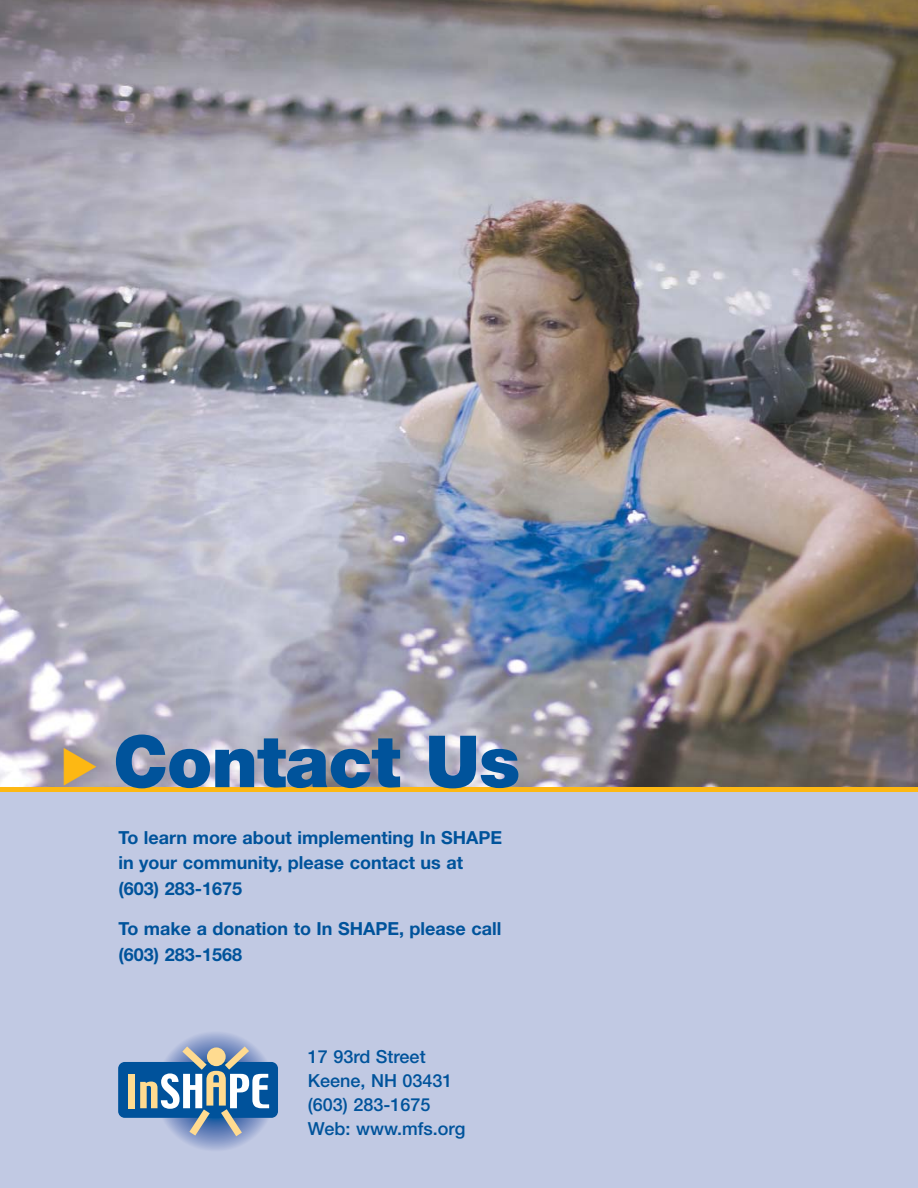
<style>
.page{position:relative;width:918px;height:1188px;background:#fff}
.page>*{position:absolute;margin:0;border:0;box-sizing:border-box;transform-origin:0 0}
.t1{font:900 72px "Helvetica Neue";letter-spacing:-.015em;color:#00539b}
.t2{font:700 18px/25.5px "Helvetica Neue";color:#00539b}
.t3{font:500 18px/24px "Helvetica Neue";color:#00539b}
</style>
<div class="page">
<div style="left:0;top:792px;width:918px;height:396px;background:#c1c9e3"></div>
<div style="left:118px;top:1062px;width:160px;height:56px;background:#00529b;border-radius:7px"></div>
<div style="left:128px;top:1074px;width:7px;height:34px;background:#ffdb90"></div>
<svg style="left:140px;top:1046px;width:129px;height:90px"></svg>
<img style="left:0;top:0;width:918px;height:788px">
<hr style="left:0;top:788px;width:918px;height:4px;background:#fdb813">
<svg style="left:64px;top:748px;width:32px;height:38px"></svg>
<h1 class="t1" style="left:113px;top:736px;width:408px">Contact Us</h1>
<p class="t2" style="left:118px;top:826px;width:385px">To learn more about implementing In SHAPE in your community, please contact us at (603) 283-1675</p>
<p class="t2" style="left:118px;top:918px;width:384px">To make a donation to In SHAPE, please call (603) 283-1568</p>
<p class="t3" style="left:308px;top:1046px;width:159px">17 93rd Street<br>Keene, NH 03431 (603) 283-1675<br>Web: www.mfs.org</p>
</div>
